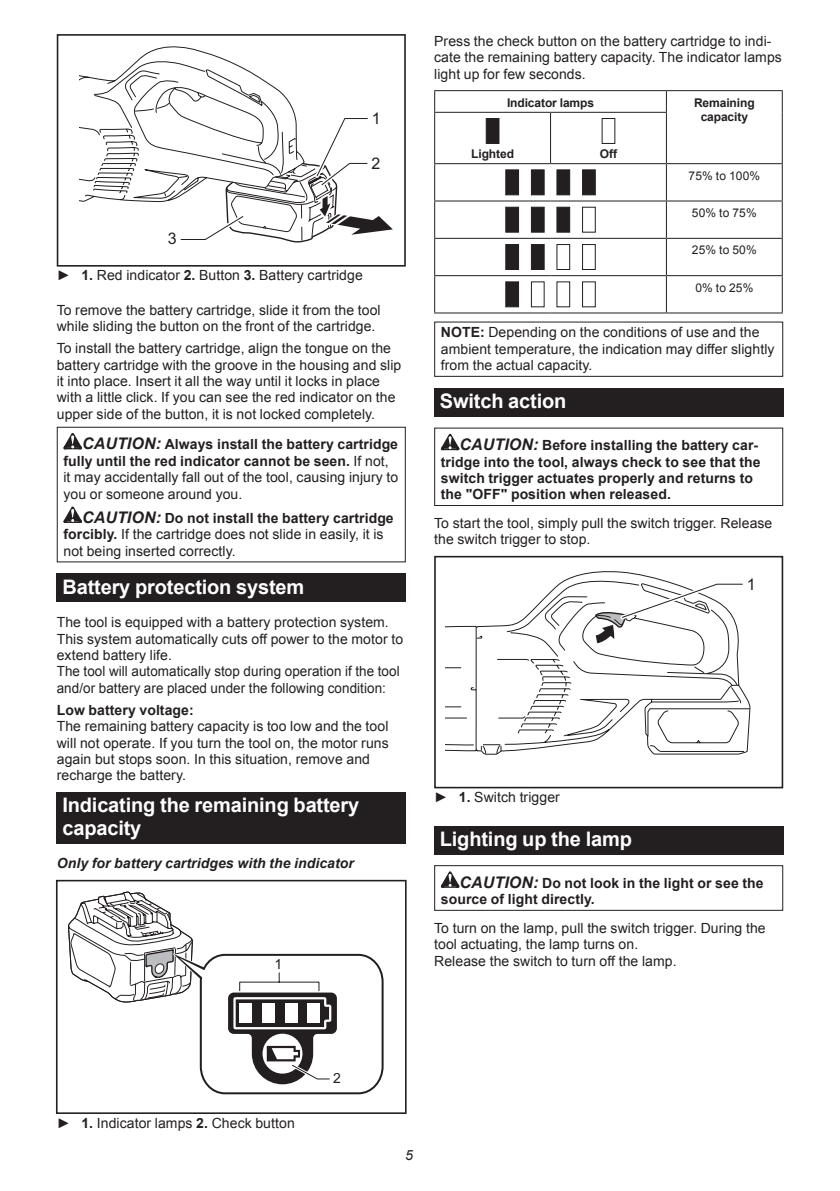
<style>
.page{position:relative;width:840px;height:1191px;background:#fff}
.page>*{position:absolute;margin:0;border:0;box-sizing:border-box;transform-origin:0 0}
.t1{font:700 20px/23.4px "Arial";letter-spacing:-.01em;color:#fff}
.t2{font:16px "Arial";color:#231f20}
.t3{font:14px/16.4px "Arial";letter-spacing:.005em;color:#231f20}
.t4{font:700 14px/16.4px "Arial";letter-spacing:.005em;color:#231f20}
.t5{font:italic 700 14px "Arial";letter-spacing:.005em;color:#231f20}
.t6{font:italic 14px "Arial";color:#231f20}
.t7{font:700 12px/14px "Arial";letter-spacing:-.01em;color:#231f20;text-align:center}
.t8{font:12px "Arial";letter-spacing:.005em;color:#231f20}
.s1{font-weight:700}
.s2{font-weight:700;font-style:italic;font-size:16px}
.s3{font-style:italic;font-size:16px}
</style>
<div class="page">
<div style="left:57px;top:34px;width:348px;height:233px;border:2px solid #231f20"></div>
<svg style="left:80px;top:46px;width:317px;height:221px"></svg>
<svg style="left:63px;top:433px;width:19px;height:16px"></svg>
<svg style="left:63px;top:506px;width:19px;height:17px"></svg>
<div style="left:57px;top:427px;width:348px;height:135px;border:1px solid #231f20"></div>
<div style="left:57px;top:574px;width:348px;height:28px;background:#231f20"></div>
<div style="left:57px;top:791px;width:348px;height:52px;background:#231f20"></div>
<svg style="left:68px;top:891px;width:316px;height:204px"></svg>
<div style="left:57px;top:1090px;width:68px;height:23px;background:#fff"></div>
<div style="left:56px;top:880px;width:350px;height:234px;border:2px solid #231f20"></div>
<hr style="left:434px;top:90px;width:116px;height:1px;background:#231f20">
<svg style="left:434px;top:91px;width:1px;height:21px"></svg>
<hr style="left:550px;top:90px;width:116px;height:1px;background:#231f20">
<hr style="left:666px;top:90px;width:116px;height:1px;background:#231f20">
<svg style="left:665px;top:91px;width:1px;height:21px"></svg>
<svg style="left:781px;top:91px;width:1px;height:21px"></svg>
<hr style="left:434px;top:112px;width:116px;height:1px;background:#231f20">
<hr style="left:434px;top:113px;width:1px;height:50px;background:#231f20">
<hr style="left:550px;top:112px;width:116px;height:1px;background:#231f20">
<hr style="left:549px;top:113px;width:1px;height:50px;background:#231f20">
<hr style="left:665px;top:113px;width:1px;height:50px;background:#231f20">
<hr style="left:781px;top:112px;width:1px;height:51px;background:#231f20">
<hr style="left:434px;top:163px;width:116px;height:1px;background:#231f20">
<hr style="left:434px;top:164px;width:1px;height:36px;background:#231f20">
<hr style="left:550px;top:163px;width:116px;height:1px;background:#231f20">
<hr style="left:666px;top:163px;width:116px;height:1px;background:#231f20">
<hr style="left:665px;top:164px;width:1px;height:36px;background:#231f20">
<hr style="left:781px;top:164px;width:1px;height:36px;background:#231f20">
<hr style="left:434px;top:200px;width:116px;height:1px;background:#231f20">
<hr style="left:434px;top:201px;width:1px;height:37px;background:#231f20">
<hr style="left:550px;top:200px;width:116px;height:1px;background:#231f20">
<hr style="left:666px;top:200px;width:116px;height:1px;background:#231f20">
<hr style="left:665px;top:201px;width:1px;height:37px;background:#231f20">
<hr style="left:781px;top:201px;width:1px;height:37px;background:#231f20">
<hr style="left:434px;top:238px;width:116px;height:1px;background:#231f20">
<hr style="left:434px;top:239px;width:1px;height:36px;background:#231f20">
<hr style="left:550px;top:238px;width:116px;height:1px;background:#231f20">
<hr style="left:666px;top:238px;width:116px;height:1px;background:#231f20">
<hr style="left:665px;top:239px;width:1px;height:36px;background:#231f20">
<hr style="left:781px;top:239px;width:1px;height:36px;background:#231f20">
<hr style="left:434px;top:275px;width:116px;height:1px;background:#231f20">
<hr style="left:434px;top:276px;width:1px;height:36px;background:#231f20">
<hr style="left:550px;top:275px;width:116px;height:1px;background:#231f20">
<hr style="left:666px;top:275px;width:116px;height:1px;background:#231f20">
<hr style="left:665px;top:276px;width:1px;height:36px;background:#231f20">
<hr style="left:781px;top:276px;width:1px;height:36px;background:#231f20">
<hr style="left:434px;top:312px;width:116px;height:1px;background:#231f20">
<hr style="left:550px;top:312px;width:116px;height:1px;background:#231f20">
<hr style="left:666px;top:312px;width:116px;height:1px;background:#231f20">
<svg style="left:485px;top:118px;width:14px;height:26px"></svg>
<svg style="left:601px;top:118px;width:14px;height:26px"></svg>
<svg style="left:505px;top:169px;width:14px;height:26px"></svg>
<svg style="left:530px;top:169px;width:15px;height:26px"></svg>
<svg style="left:556px;top:169px;width:14px;height:26px"></svg>
<svg style="left:582px;top:169px;width:13px;height:26px"></svg>
<svg style="left:505px;top:207px;width:14px;height:26px"></svg>
<svg style="left:530px;top:207px;width:15px;height:26px"></svg>
<svg style="left:556px;top:207px;width:39px;height:26px"></svg>
<svg style="left:505px;top:244px;width:14px;height:26px"></svg>
<svg style="left:530px;top:244px;width:65px;height:26px"></svg>
<svg style="left:505px;top:281px;width:90px;height:26px"></svg>
<div style="left:434px;top:321px;width:348px;height:56px;border:1px solid #231f20"></div>
<div style="left:434px;top:388px;width:348px;height:29px;background:#231f20"></div>
<svg style="left:440px;top:434px;width:19px;height:16px"></svg>
<div style="left:434px;top:427px;width:348px;height:79px;border:1px solid #231f20"></div>
<svg style="left:445px;top:571px;width:295px;height:184px"></svg>
<div style="left:434px;top:556px;width:348px;height:232px;border:2px solid #231f20"></div>
<svg style="left:594px;top:580px;width:156px;height:174px"></svg>
<div style="left:434px;top:825px;width:348px;height:29px;background:#231f20"></div>
<svg style="left:440px;top:871px;width:19px;height:16px"></svg>
<div style="left:434px;top:865px;width:348px;height:45px;border:1px solid #231f20"></div>
<p class="t2" style="left:168px;top:228px;width:10px">3</p>
<p class="t2" style="left:372px;top:108px;width:10px">1</p>
<p class="t2" style="left:371px;top:153px;width:10px">2</p>
<p class="t3" style="left:57px;top:267px;width:307px">► <span class="s1">1.</span> Red indicator <span class="s1">2.</span> Button <span class="s1">3.</span> Battery cartridge</p>
<p class="t3" style="left:57px;top:302px;width:325px">To remove the battery cartridge, slide it from the tool while sliding the button on the front of the cartridge.</p>
<p class="t3" style="left:57px;top:340px;width:346px">To install the battery cartridge, align the tongue on the battery cartridge with the groove in the housing and slip it into place. Insert it all the way until it locks in place with a little click. If you can see the red indicator on the upper side of the button, it is not locked completely.</p>
<p class="t3" style="left:63px;top:436px;width:336px;text-indent:19px"><span class="s2">CAUTION:</span> <span class="s1">Always install the battery cartridge fully until the red indicator cannot be seen.</span> If not, it may accidentally fall out of the tool, causing injury to you or someone around you.</p>
<p class="t3" style="left:63px;top:510px;width:331px;text-indent:19px"><span class="s2">CAUTION:</span> <span class="s1">Do not install the battery cartridge forcibly.</span> If the cartridge does not slide in easily, it is not being inserted correctly.</p>
<h1 class="t1" style="left:62px;top:575px;width:243px">Battery protection system</h1>
<p class="t3" style="left:57px;top:614px;width:347px">The tool is equipped with a battery protection system.<br>This system automatically cuts off power to the motor to extend battery life.<br>The tool will automatically stop during operation if the tool and/or battery are placed under the following condition:</p>
<p class="t4" style="left:57px;top:702px;width:138px">Low battery voltage:</p>
<p class="t3" style="left:57px;top:718px;width:333px">The remaining battery capacity is too low and the tool will not operate. If you turn the tool on, the motor runs again but stops soon. In this situation, remove and recharge the battery.</p>
<h1 class="t1" style="left:62px;top:793px;width:298px">Indicating the remaining battery capacity</h1>
<p class="t5" style="left:57px;top:854px;width:298px">Only for battery cartridges with the indicator</p>
<p class="t3" style="left:274px;top:956px;width:9px">1</p>
<p class="t3" style="left:434px;top:33px;width:349px">Press the check button on the battery cartridge to indi&shy;cate the remaining battery capacity. The indicator lamps light up for few seconds.</p>
<p class="t7" style="left:506px;top:96px;width:88px">Indicator lamps</p>
<p class="t7" style="left:693px;top:96px;width:62px">Remaining capacity</p>
<p class="t7" style="left:471px;top:147px;width:44px">Lighted</p>
<p class="t7" style="left:599px;top:147px;width:19px">Off</p>
<p class="t8" style="left:688px;top:168px;width:73px">75% to 100%</p>
<p class="t8" style="left:691px;top:205px;width:66px">50% to 75%</p>
<p class="t8" style="left:691px;top:242px;width:66px">25% to 50%</p>
<p class="t8" style="left:695px;top:279px;width:59px">0% to 25%</p>
<p class="t3" style="left:440px;top:324px;width:335px"><span class="s1">NOTE:</span> Depending on the conditions of use and the ambient temperature, the indication may differ slightly from the actual capacity.</p>
<h1 class="t1" style="left:439px;top:390px;width:128px">Switch action</h1>
<p class="t4" style="left:440px;top:437px;width:321px;text-indent:19px"><span class="s3">CAUTION:</span> Before installing the battery car&shy;tridge into the tool, always check to see that the switch trigger actuates properly and returns to the "OFF" position when released.</p>
<p class="t3" style="left:434px;top:515px;width:339px">To start the tool, simply pull the switch trigger. Release the switch trigger to stop.</p>
<p class="t2" style="left:746px;top:573px;width:10px">1</p>
<p class="t3" style="left:434px;top:789px;width:127px">► <span class="s1">1.</span> Switch trigger</p>
<h1 class="t1" style="left:439px;top:827px;width:193px">Lighting up the lamp</h1>
<p class="t4" style="left:440px;top:875px;width:324px;text-indent:19px"><span class="s3">CAUTION:</span> Do not look in the light or see the source of light directly.</p>
<p class="t3" style="left:434px;top:920px;width:333px">To turn on the lamp, pull the switch trigger. During the tool actuating, the lamp turns on.<br>Release the switch to turn off the lamp.</p>
<p class="t3" style="left:57px;top:1114px;width:239px">► <span class="s1">1.</span> Indicator lamps <span class="s1">2.</span> Check button</p>
<p class="t3" style="left:333px;top:1070px;width:9px">2</p>
<p class="t6" style="left:405px;top:1146px;width:9px">5</p>
</div>
